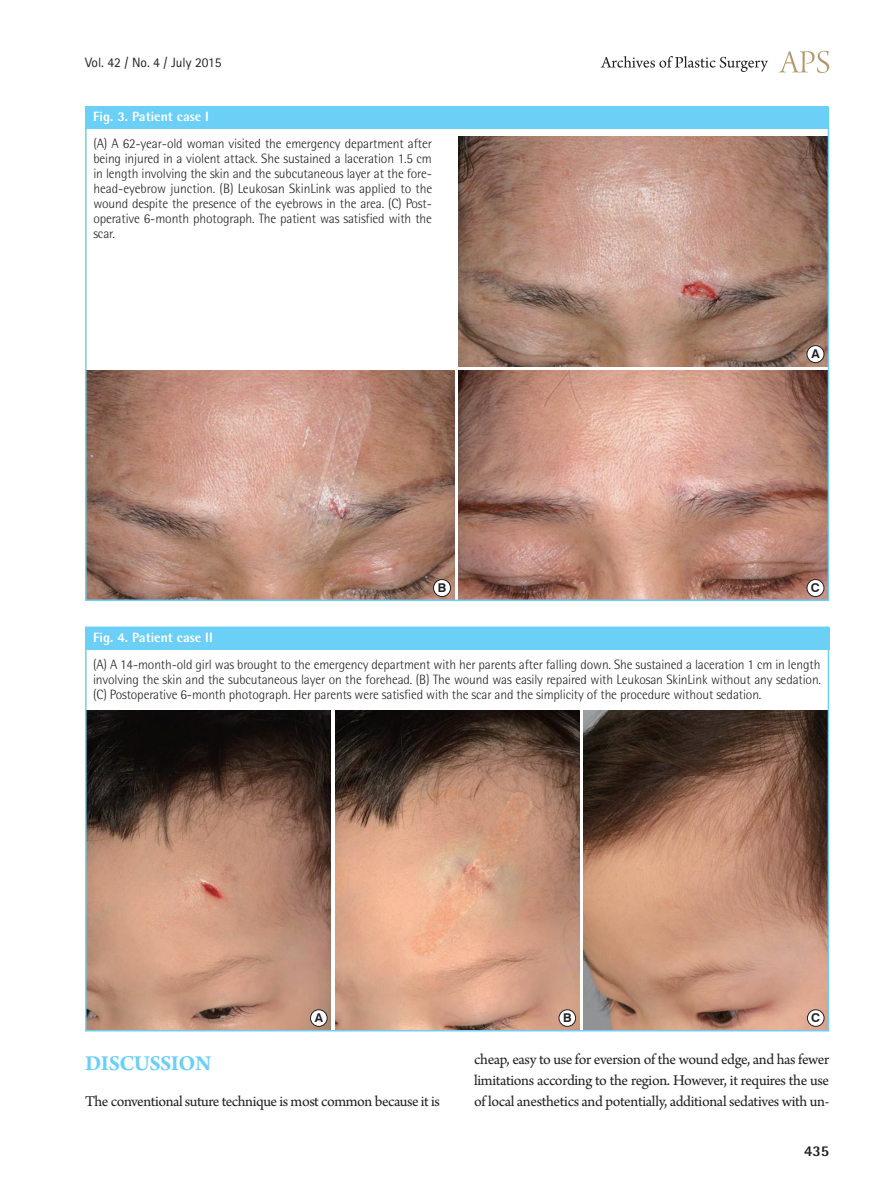
<style>
.page{position:relative;width:893px;height:1191px;background:#fff}
.page>*{position:absolute;margin:0;border:0;box-sizing:border-box;transform-origin:0 0}
.대제목{font:700 22.5px "Arno Pro";letter-spacing:-.02em;color:#6bcff6}
.본문{font:15.75px/21px "Arno Pro";letter-spacing:-.025em;color:#231f20;text-align:justify}
.t1{font:800 15px "Rotis Semi Sans Std";color:#231f20}
.그림설명{font:300 13.5px/15px "Rotis Semi Sans Std";letter-spacing:-.01em;color:#231f20;text-align:justify}
.표그림제목{font:800 13.5px "Rotis Semi Sans Std";color:#fff}
.t2{font:13.5px "Rotis Sans Serif Std";color:#231f20}
.t3{font:700 12.15px "Swiss 721 BT";color:#231f20}
</style>
<div class="page">
<svg style="left:779px;top:51px;width:50px;height:22px"></svg>
<svg style="left:601px;top:56px;width:167px;height:16px"></svg>
<div style="left:85px;top:627px;width:744px;height:22px;background:#6bcff6"></div>
<img style="left:88px;top:711px;width:243px;height:317px">
<img style="left:335px;top:711px;width:244px;height:317px">
<img style="left:583px;top:711px;width:243px;height:317px">
<div style="left:310px;top:1009px;width:17px;height:17px;background:#fff;border-radius:50%"></div>
<div style="left:310px;top:1009px;width:17px;height:17px;border:1px solid #231f20;border-radius:50%"></div>
<div style="left:559px;top:1009px;width:17px;height:17px;background:#fff;border-radius:50%"></div>
<div style="left:559px;top:1009px;width:17px;height:17px;border:1px solid #231f20;border-radius:50%"></div>
<div style="left:807px;top:1009px;width:17px;height:17px;background:#fff;border-radius:50%"></div>
<div style="left:807px;top:1009px;width:17px;height:17px;border:1px solid #231f20;border-radius:50%"></div>
<div style="left:85px;top:626px;width:744px;height:405px;border:2px solid #6bcff6"></div>
<div style="left:85px;top:106px;width:743px;height:23px;background:#6bcff6"></div>
<img style="left:458px;top:136px;width:368px;height:230px">
<div style="left:807px;top:345px;width:17px;height:17px;background:#fff;border-radius:50%"></div>
<div style="left:807px;top:345px;width:17px;height:18px;border:1px solid #231f20;border-radius:50%"></div>
<img style="left:88px;top:370px;width:366px;height:228px">
<div style="left:433px;top:579px;width:17px;height:17px;background:#fff;border-radius:50%"></div>
<div style="left:433px;top:579px;width:18px;height:18px;border:1px solid #231f20;border-radius:50%"></div>
<img style="left:458px;top:370px;width:368px;height:228px">
<div style="left:807px;top:579px;width:17px;height:17px;background:#fff;border-radius:50%"></div>
<div style="left:807px;top:579px;width:17px;height:18px;border:1px solid #231f20;border-radius:50%"></div>
<div style="left:85px;top:106px;width:744px;height:495px;border:2px solid #6bcff6"></div>
<p class="t2" style="left:85px;top:54px;width:138px">Vol. 42 / No. 4 / July 2015</p>
<p class="표그림제목" style="left:93px;top:108px;width:117px">Fig. 3. Patient case I</p>
<p class="그림설명" style="left:93px;top:136px;width:340px">(A) A 62-year-old woman visited the emergency department after being injured in a violent attack. She sustained a laceration 1.5 cm in length involving the skin and the subcutaneous layer at the fore&shy;head-eyebrow junction. (B) Leukosan SkinLink was applied to the wound despite the presence of the eyebrows in the area. (C) Post&shy;operative 6-month photograph. The patient was satisfied with the scar.</p>
<p class="t3" style="left:811px;top:347px;width:10px">A</p>
<p class="t3" style="left:438px;top:580px;width:10px">B</p>
<p class="t3" style="left:811px;top:580px;width:10px">C</p>
<p class="표그림제목" style="left:93px;top:629px;width:121px">Fig. 4. Patient case II</p>
<p class="그림설명" style="left:93px;top:657px;width:729px">(A) A 14-month-old girl was brought to the emergency department with her parents after falling down. She sustained a laceration 1 cm in length involving the skin and the subcutaneous layer on the forehead. (B) The wound was easily repaired with Leukosan SkinLink without any sedation. (C) Postoperative 6-month photograph. Her parents were satisfied with the scar and the simplicity of the procedure without sedation.</p>
<p class="t3" style="left:315px;top:1010px;width:10px">A</p>
<p class="t3" style="left:563px;top:1010px;width:10px">B</p>
<p class="t3" style="left:811px;top:1010px;width:10px">C</p>
<p class="대제목" style="left:85px;top:1050px;width:128px">DISCUSSION</p>
<p class="본문" style="left:85px;top:1092px;width:357px">The conventional suture technique is most common because it is</p>
<p class="본문" style="left:474px;top:1050px;width:357px">cheap, easy to use for eversion of the wound edge, and has fewer limitations according to the region. However, it requires the use of local anesthetics and potentially, additional sedatives with un-</p>
<p class="t1" style="left:804px;top:1141px;width:27px">435</p>
</div>
